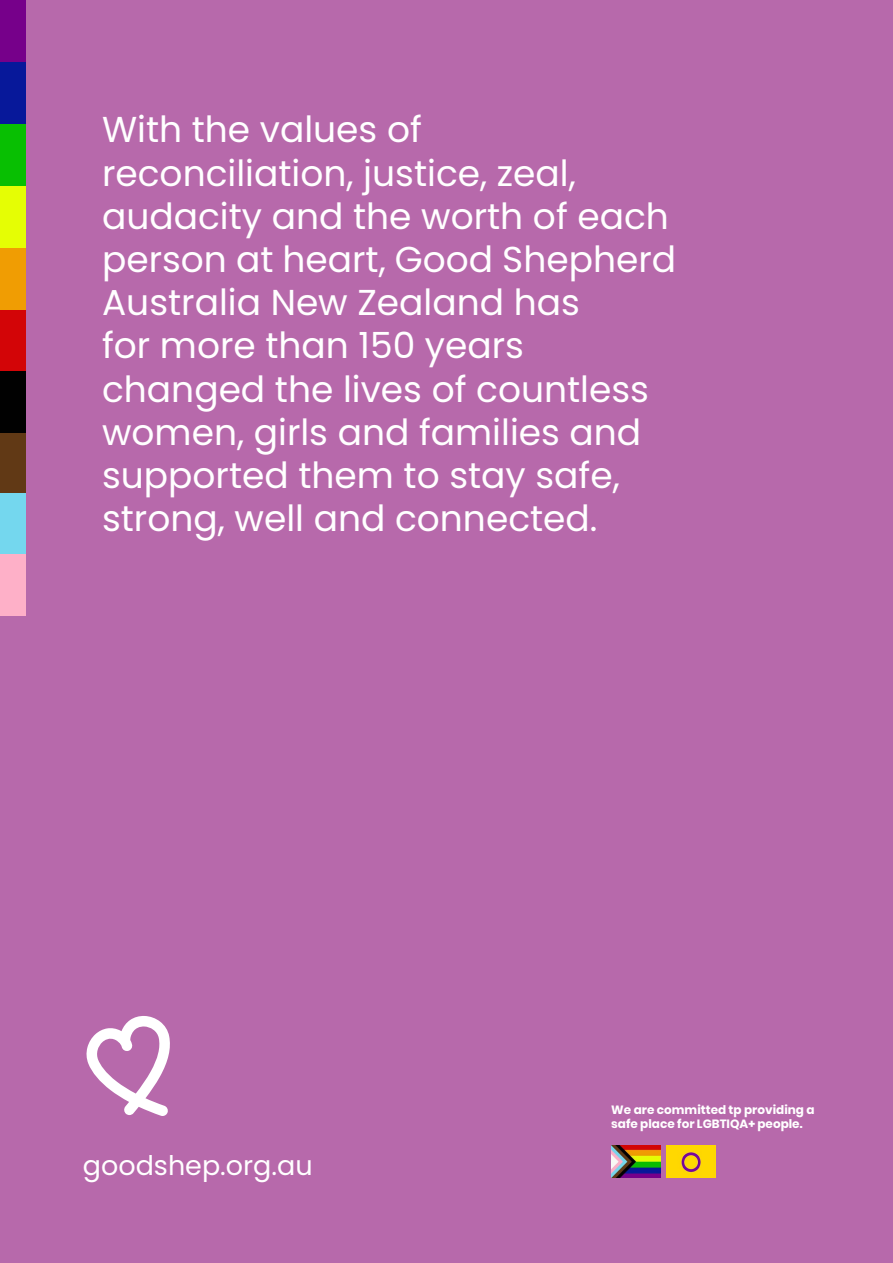
<style>
.page{position:relative;width:893px;height:1263px;background:#b769ab}
.page>*{position:absolute;margin:0;border:0;box-sizing:border-box;transform-origin:0 0}
.t1{font:36px/43.2px "Poppins";color:#fff}
.t2{font:27px "Poppins";color:#fff}
.t3{font:700 12px/14.4px "Poppins";color:#fff}
</style>
<div class="page">
<svg style="left:86px;top:1016px;width:84px;height:100px"></svg>
<img style="left:611px;top:1146px;width:49px;height:32px">
<img style="left:667px;top:1146px;width:49px;height:32px">
<div style="left:0;top:310px;width:26px;height:61px;background:#d30507"></div>
<div style="left:0;top:124px;width:26px;height:62px;background:#08bf02"></div>
<div style="left:0;top:248px;width:26px;height:62px;background:#f09d03"></div>
<div style="left:0;top:62px;width:26px;height:62px;background:#07189a"></div>
<div style="left:0;top:186px;width:26px;height:62px;background:#e5fe04"></div>
<div style="left:0;top:0;width:26px;height:62px;background:#76008a"></div>
<div style="left:0;top:432px;width:26px;height:61px;background:#613915"></div>
<div style="left:0;top:493px;width:26px;height:62px;background:#74d7ee"></div>
<div style="left:0;top:555px;width:26px;height:61px;background:#feb0c8"></div>
<div style="left:0;top:371px;width:26px;height:61px;background:#010101"></div>
<p class="t1" style="left:102px;top:108px;width:576px">With the values of reconciliation, justice, zeal, audacity and the worth of each person at heart, Good Shepherd<br>Australia New Zealand has<br>for more than 150 years changed the lives of countless women, girls and families and supported them to stay safe, strong, well and connected.</p>
<p class="t2" style="left:83px;top:1150px;width:231px">goodshep.org.au</p>
<p class="t3" style="left:611px;top:1102px;width:205px">We are committed tp providing a safe place for LGBTIQA+ people.</p>
</div>
